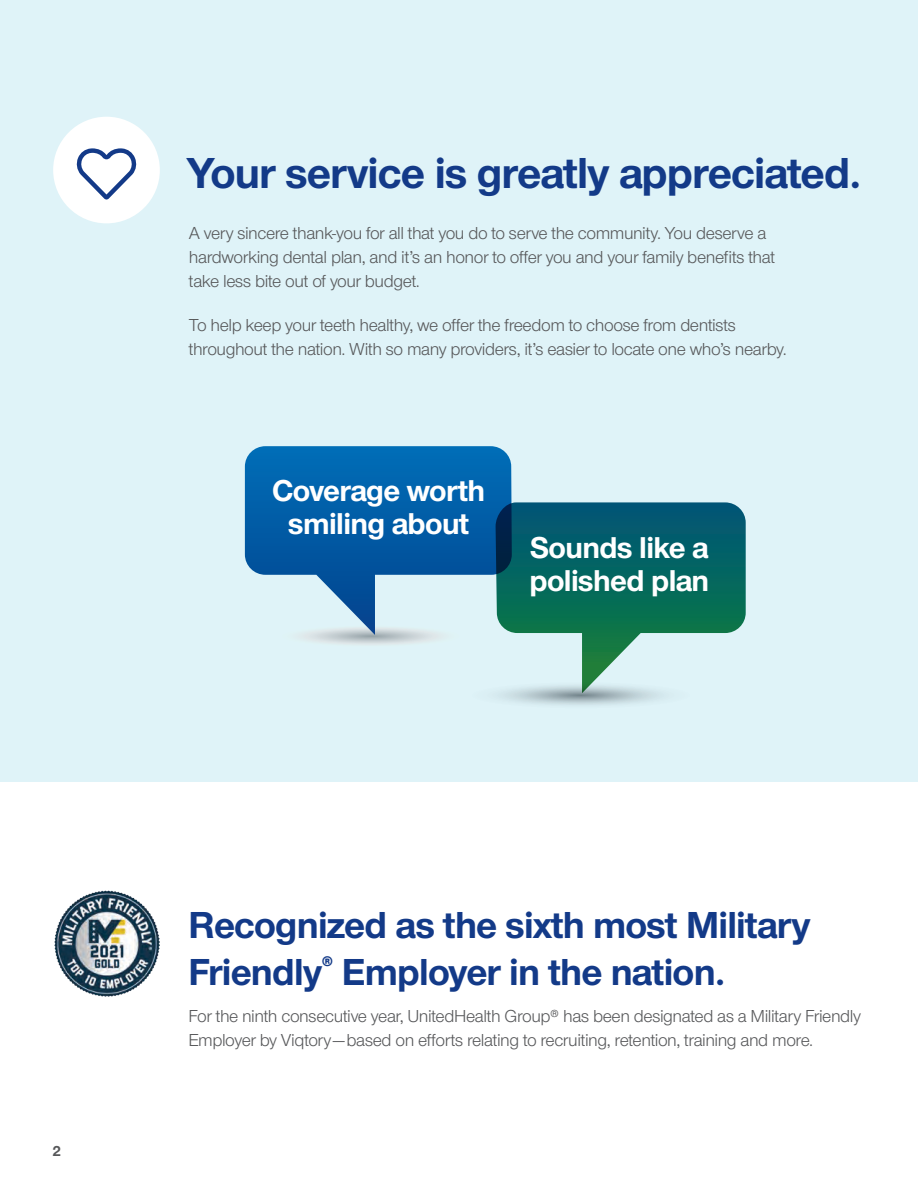
<style>
.page{position:relative;width:918px;height:1188px;background:#fff}
.page>*{position:absolute;margin:0;border:0;box-sizing:border-box;transform-origin:0 0}
.t1{font:700 45px "UHC Sans";letter-spacing:-.02em;color:#133a88}
.t2{font:700 39px/46.8px "UHC Sans";letter-spacing:-.02em;color:#133a88}
.t3{font:700 31.2px/33.2px "UHC Sans";letter-spacing:-.02em;color:#fff;text-align:center}
.t4{font:18px/24px "UHC Sans";letter-spacing:-.025em;color:#57585a}
.t5{font:700 15px "UHC Sans";color:#57585a}
</style>
<div class="page">
<div style="left:0;top:0;width:918px;height:781px;background:#dff3f8"></div>
<div style="left:53px;top:117px;width:107px;height:106px;background:#fff;border-radius:50%"></div>
<svg style="left:76px;top:148px;width:61px;height:52px"></svg>
<svg style="left:300px;top:635px;width:141px;height:10px"></svg>
<svg style="left:245px;top:446px;width:267px;height:189px"></svg>
<svg style="left:497px;top:693px;width:167px;height:12px"></svg>
<svg style="left:496px;top:502px;width:250px;height:191px"></svg>
<img style="left:54px;top:891px;width:105px;height:105px">
<h2 class="t1" style="left:187px;top:143px;width:676px">Your service is greatly appreciated.</h2>
<p class="t4" style="left:189px;top:221px;width:588px">A very sincere thank-you for all that you do to serve the community. You deserve a hardworking dental plan, and it’s an honor to ofer you and your family benefts that take less bite out of your budget.</p>
<p class="t4" style="left:189px;top:313px;width:599px">To help keep your teeth healthy, we ofer the freedom to choose from dentists throughout the nation. With so many providers, it’s easier to locate one who’s nearby.</p>
<p class="t3" style="left:272px;top:473px;width:215px">Coverage worth smiling about</p>
<p class="t3" style="left:529px;top:530px;width:181px;text-align:left">Sounds like a polished plan</p>
<p class="t5" style="left:53px;top:1141px;width:10px">2</p>
<h2 class="t2" style="left:188px;top:900px;width:624px">Recognized as the sixth most Military<br>Friendly<sup>®</sup> Employer in the nation.</h2>
<p class="t4" style="left:188px;top:1004px;width:674px">For the ninth consecutive year, UnitedHealth Group® has been designated as a Military Friendly<br>Employer by Viqtory—based on eforts relating to recruiting, retention, training and more.</p>
</div>
